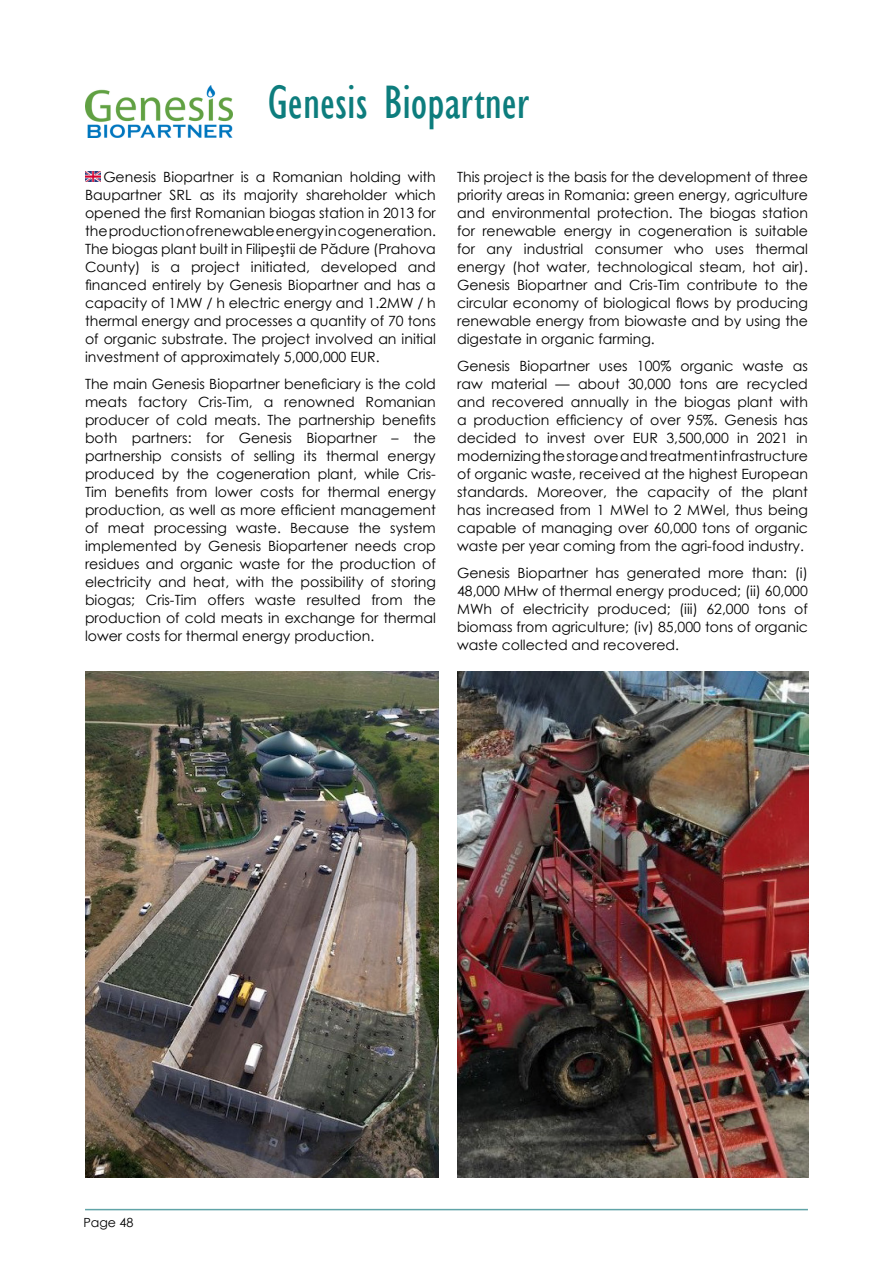
<style>
.page{position:relative;width:893px;height:1263px;background:#fff}
.page>*{position:absolute;margin:0;border:0;box-sizing:border-box;transform-origin:0 0}
.TITLU_PAGINI{font:condensed 48.15px "Gill Sans";color:#0d7d7d}
.Text_NL{font:14.1px/18px "Century Gothic";color:#000;text-align:justify}
.t1{font:12.6px "Century Gothic";color:#000}
</style>
<div class="page">
<hr style="left:85px;top:1209px;width:723px;height:1px;background:#61a4a8">
<img style="left:86px;top:85px;width:146px;height:52px">
<img style="left:457px;top:672px;width:351px;height:506px">
<img style="left:85px;top:672px;width:354px;height:506px">
<img style="left:85px;top:171px;width:15px;height:10px">
<p class="TITLU_PAGINI" style="left:268px;top:74px;width:263px">Genesis Biopartner</p>
<p class="Text_NL" style="left:85px;top:167px;width:352px;text-indent:18px">Genesis Biopartner is a Romanian holding with Baupartner SRL as its majority shareholder which opened the first Romanian biogas station in 2013 for the production of renewable energy in cogeneration.<br>The biogas plant built in Filipeştii de Pădure (Prahova County) is a project initiated, developed and financed entirely by Genesis Biopartner and has a capacity of 1MW / h electric energy and 1.2MW / h thermal energy and processes a quantity of 70 tons of organic substrate. The project involved an initial investment of approximately 5,000,000 EUR.</p>
<p class="Text_NL" style="left:85px;top:375px;width:352px">The main Genesis Biopartner beneficiary is the cold meats factory Cris-Tim, a renowned Romanian producer of cold meats. The partnership benefits both partners: for Genesis Biopartner – the partnership consists of selling its thermal energy produced by the cogeneration plant, while Cris-Tim benefits from lower costs for thermal energy production, as well as more efficient management of meat processing waste. Because the system implemented by Genesis Biopartener needs crop residues and organic waste for the production of electricity and heat, with the possibility of storing biogas; Cris-Tim offers waste resulted from the production of cold meats in exchange for thermal lower costs for thermal energy production.</p>
<p class="Text_NL" style="left:457px;top:167px;width:352px">This project is the basis for the development of three priority areas in Romania: green energy, agriculture and environmental protection. The biogas station for renewable energy in cogeneration is suitable for any industrial consumer who uses thermal energy (hot water, technological steam, hot air).<br>Genesis Biopartner and Cris-Tim contribute to the circular economy of biological flows by producing renewable energy from biowaste and by using the digestate in organic farming.</p>
<p class="Text_NL" style="left:457px;top:357px;width:352px">Genesis Biopartner uses 100% organic waste as raw material — about 30,000 tons are recycled and recovered annually in the biogas plant with a production efficiency of over 95%. Genesis has decided to invest over EUR 3,500,000 in 2021 in modernizing the storage and treatment infrastructure of organic waste, received at the highest European standards. Moreover, the capacity of the plant has increased from 1 MWel to 2 MWel, thus being capable of managing over 60,000 tons of organic waste per year coming from the agri-food industry.</p>
<p class="Text_NL" style="left:457px;top:564px;width:352px">Genesis Biopartner has generated more than: (i)<br>48,000 MHw of thermal energy produced; (ii) 60,000<br>MWh of electricity produced; (iii) 62,000 tons of biomass from agriculture; (iv) 85,000 tons of organic waste collected and recovered.</p>
<p class="t1" style="left:83px;top:1214px;width:52px">Page 48</p>
</div>
